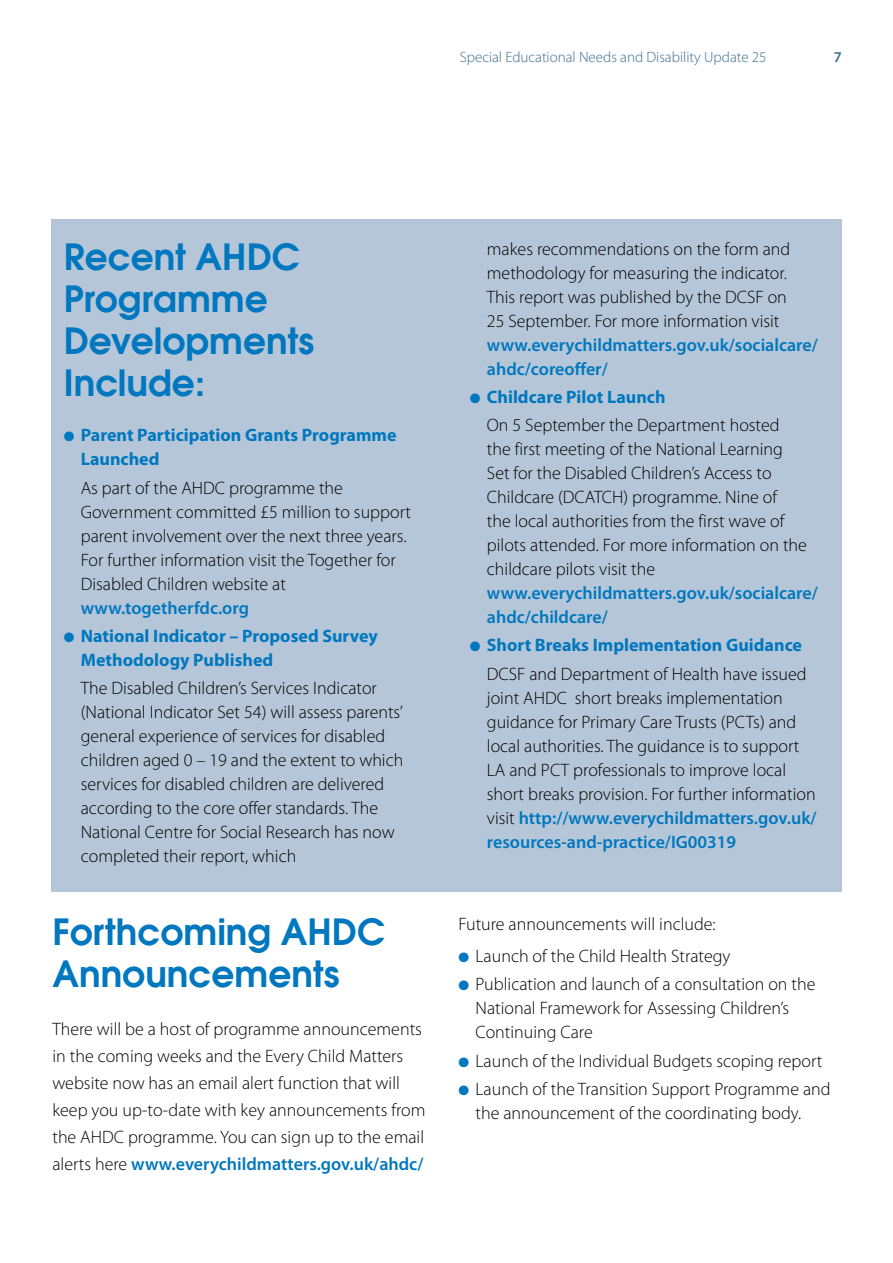
<style>
.page{position:relative;width:893px;height:1263px;background:#fff}
.page>*{position:absolute;margin:0;border:0;box-sizing:border-box;transform-origin:0 0}
.t1{font:600 36px/42px "Avant Garde";color:#0077be}
.t2{font:300 18px/24px "Myriad Pro";color:#000}
.t3{font:600 18px/24px "Myriad Pro";color:#0077be}
.t4{font:700 18px/24px "Myriad Pro";color:#0077be}
.t5{font:300 15px "Myriad Pro";color:#3b6e8f}
.t6{font:600 15px "Myriad Pro";color:#3b6e8f}
.s1{font-weight:600;color:#0077be}
.s2{color:#0077be}
.s3{font-weight:700;color:#0077be}
</style>
<div class="page">
<div style="left:51px;top:220px;width:791px;height:672px;background:#b5c6d8"></div>
<p class="t5" style="left:460px;top:48px;width:308px">Special Educational Needs and Disability Update 25</p>
<p class="t6" style="left:834px;top:48px;width:10px">7</p>
<h1 class="t1" style="left:64px;top:235px;width:252px">Recent AHDC<br>Programme<br>Developments<br>Include:</h1>
<p class="t4" style="left:81px;top:423px;width:317px;text-indent:-17px">● Parent Participation Grants Programme<br>Launched</p>
<p class="t2" style="left:81px;top:475px;width:332px">As part of the AHDC programme the Government committed £5 million to support parent involvement over the next three years.<br>For further information visit the Together for Disabled Children website at</p>
<p class="t3" style="left:81px;top:595px;width:170px">www.togetherfdc.org</p>
<p class="t4" style="left:81px;top:623px;width:299px;text-indent:-17px">● National Indicator – Proposed Survey<br>Methodology Published</p>
<p class="t2" style="left:81px;top:676px;width:324px">The Disabled Children’s Services Indicator (National Indicator Set 54) will assess parents’ general experience of services for disabled children aged 0 – 19 and the extent to which services for disabled children are delivered according to the core offer standards. The National Centre for Social Research has now completed their report, which</p>
<h1 class="t1" style="left:52px;top:910px;width:334px">Forthcoming AHDC<br>Announcements</h1>
<p class="t2" style="left:52px;top:1015px;width:375px;line-height:27px">There will be a host of programme announcements in the coming weeks and the Every Child Matters website now has an email alert function that will keep you up-to-date with key announcements from the AHDC programme. You can sign up to the email alerts here <span class="s1">www.everychildmatters.gov.uk/ahdc/</span></p>
<p class="t2" style="left:487px;top:236px;width:305px">makes recommendations on the form and methodology for measuring the indicator.<br>This report was published by the DCSF on 25 September. For more information visit</p>
<p class="t3" style="left:487px;top:332px;width:332px">www.everychildmatters.gov.uk/socialcare/ ahdc/coreoffer/</p>
<p class="t2" style="left:487px;top:383px;width:294px;line-height:28.2px;text-indent:-17px"><span class="s2">●</span> <span class="s3">Childcare Pilot Launch<br></span>On 5 September the Department hosted</p>
<p class="t2" style="left:487px;top:437px;width:322px">the first meeting of the National Learning Set for the Disabled Children’s Access to Childcare (DCATCH) programme. Nine of<br>the local authorities from the first wave of pilots attended. For more information on the childcare pilots visit the</p>
<p class="t3" style="left:487px;top:581px;width:332px">www.everychildmatters.gov.uk/socialcare/ ahdc/childcare/</p>
<p class="t2" style="left:470px;top:631px;width:338px;line-height:28.2px;text-align:right"><span class="s2">●</span> <span class="s3">Short Breaks Implementation Guidance<br></span>DCSF and Department of Health have issued</p>
<p class="t2" style="left:487px;top:685px;width:331px">joint AHDC short breaks implementation guidance for Primary Care Trusts (PCTs) and local authorities. The guidance is to support LA and PCT professionals to improve local short breaks provision. For further information visit <span class="s1">http://www.everychildmatters.gov.uk/ resources-and-practice/IG00319</span></p>
<p class="t2" style="left:459px;top:911px;width:259px">Future announcements will include:</p>
<p class="t2" style="left:459px;top:944px;width:273px"><span class="s2">●</span> Launch of the Child Health Strategy</p>
<p class="t2" style="left:476px;top:972px;width:341px;text-indent:-17px"><span class="s2">●</span> Publication and launch of a consultation on the<br>National Framework for Assessing Children’s<br>Continuing Care</p>
<p class="t2" style="left:459px;top:1048px;width:365px"><span class="s2">●</span> Launch of the Individual Budgets scoping report</p>
<p class="t2" style="left:476px;top:1077px;width:357px;text-indent:-17px"><span class="s2">●</span> Launch of the Transition Support Programme and the announcement of the coordinating body.</p>
</div>
